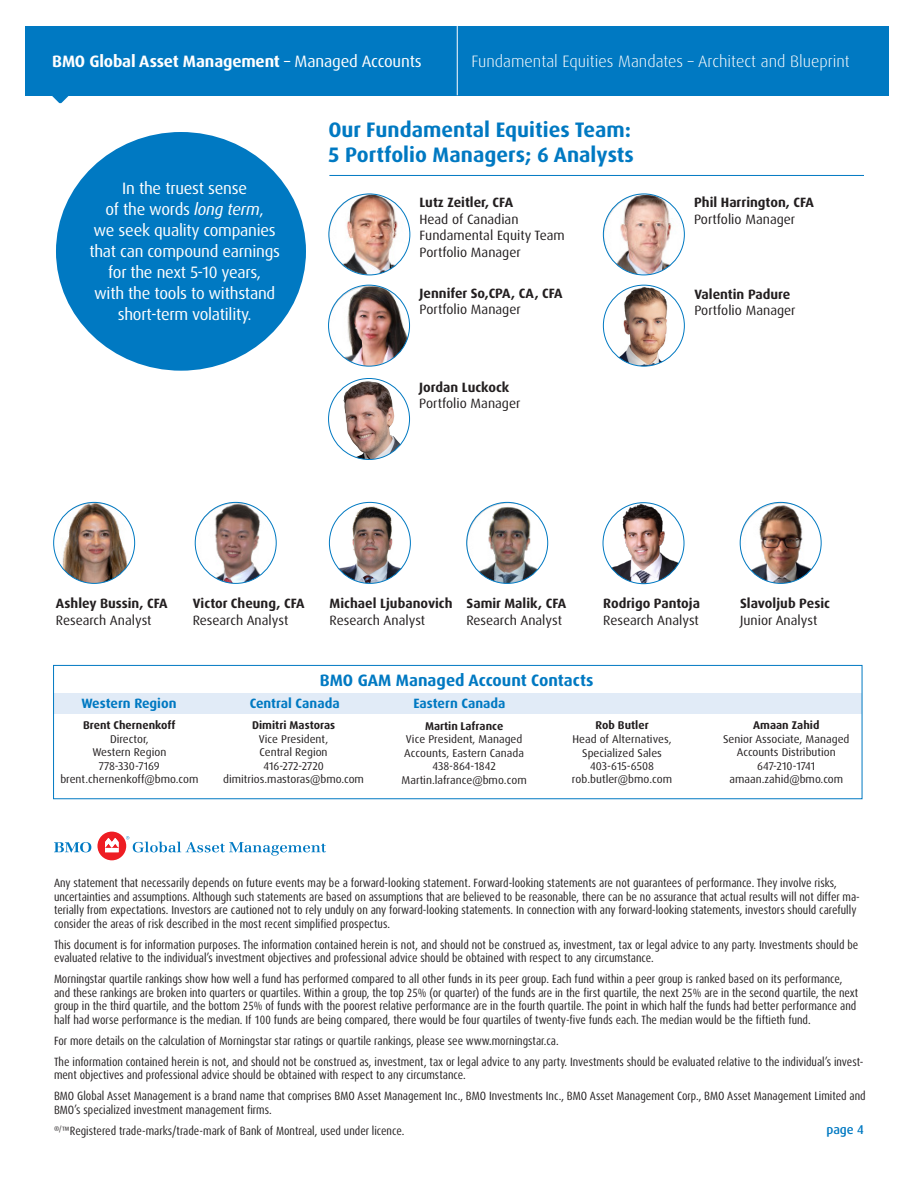
<style>
.page{position:relative;width:918px;height:1188px;background:#fff}
.page>*{position:absolute;margin:0;border:0;box-sizing:border-box;transform-origin:0 0}
.t1{font:700 21px/25.2px "Dax Pro";color:#0079c2}
.t2{font:16.5px/21px "Dax Pro";letter-spacing:-.015em;color:#fff;text-align:center}
.t3{font:300 16.5px "Dax Pro";color:#fff}
.t4{font:700 16.5px "Dax Pro";letter-spacing:-.01em;color:#fff}
.t5{font:700 16.5px "Dax Pro";color:#0079c2}
.t6{font:700 13.5px/16.5px "Dax Pro";color:#231f20}
.t7{font:13.5px/16.5px "Dax Pro";color:#231f20}
.t8{font:13.5px "Dax Pro";letter-spacing:-.01em;color:#fff}
.t9{font:700 13.5px "Dax Pro";color:#0079c2}
.t10{font:500 12.75px "Dax Pro";color:#0079c2}
.t11{font:condensed 12px/13.5px "Dax Pro";color:#231f20}
.t12{font:11.25px/13.5px "Dax Pro";color:#231f20;text-align:center}
.t13{font:700 11.25px "Dax Pro";color:#231f20}
.s1{font-weight:400}
.s2{font-style:italic}
.s3{font-weight:700}
</style>
<div class="page">
<svg style="left:54px;top:842px;width:37px;height:10px"></svg>
<div style="left:97px;top:832px;width:29px;height:28px;background:#ee1d23;border-radius:50%"></div>
<svg style="left:105px;top:838px;width:14px;height:14px"></svg>
<svg style="left:126px;top:836px;width:200px;height:20px"></svg>
<div style="left:25px;top:26px;width:864px;height:69px;background:#0079c2"></div>
<svg style="left:51px;top:95px;width:19px;height:8px"></svg>
<hr style="left:457px;top:23px;width:1px;height:72px;background:#fff">
<img style="left:329px;top:194px;width:81px;height:81px;border-radius:40px">
<div style="left:328px;top:194px;width:82px;height:81px;border:1px solid #0079c2;border-radius:50%"></div>
<img style="left:603px;top:194px;width:81px;height:81px;border-radius:40px">
<div style="left:603px;top:194px;width:82px;height:81px;border:1px solid #0079c2;border-radius:50%"></div>
<div style="left:54px;top:694px;width:808px;height:20px;background:#e1ebf7"></div>
<div style="left:53px;top:665px;width:809px;height:134px;border:1px solid #0079c2"></div>
<div style="left:56px;top:132px;width:250px;height:239px;background:#0079c2;border-radius:50%"></div>
<img style="left:603px;top:285px;width:81px;height:81px;border-radius:40px">
<div style="left:603px;top:285px;width:82px;height:82px;border:1px solid #0079c2;border-radius:50%"></div>
<img style="left:329px;top:378px;width:81px;height:81px;border-radius:40px">
<div style="left:328px;top:378px;width:82px;height:82px;border:1px solid #0079c2;border-radius:50%"></div>
<img style="left:54px;top:502px;width:81px;height:81px;border-radius:40px">
<div style="left:53px;top:502px;width:82px;height:82px;border:1px solid #0079c2;border-radius:50%"></div>
<img style="left:603px;top:503px;width:81px;height:81px;border-radius:40px">
<div style="left:603px;top:502px;width:81px;height:82px;border:1px solid #0079c2;border-radius:50%"></div>
<img style="left:195px;top:502px;width:81px;height:81px;border-radius:40px">
<div style="left:195px;top:502px;width:82px;height:82px;border:1px solid #0079c2;border-radius:50%"></div>
<img style="left:740px;top:502px;width:81px;height:81px;border-radius:40px">
<div style="left:740px;top:502px;width:82px;height:82px;border:1px solid #0079c2;border-radius:50%"></div>
<img style="left:467px;top:502px;width:81px;height:81px;border-radius:40px">
<div style="left:466px;top:502px;width:82px;height:82px;border:1px solid #0079c2;border-radius:50%"></div>
<img style="left:332px;top:502px;width:76px;height:81px">
<div style="left:329px;top:502px;width:82px;height:82px;border:1px solid #0079c2;border-radius:50%"></div>
<img style="left:329px;top:285px;width:81px;height:81px;border-radius:40px">
<div style="left:328px;top:285px;width:82px;height:82px;border:1px solid #0079c2;border-radius:50%"></div>
<hr style="left:329px;top:175px;width:535px;height:1px;background:#0079c2">
<p class="t4" style="left:52px;top:51px;width:371px">BMO Global Asset Management <span class="s1">– Managed Accounts</span></p>
<p class="t3" style="left:471px;top:51px;width:380px">Fundamental Equities Mandates – Architect and Blueprint</p>
<p class="t8" style="left:288px;top:58px;width:336px">BMO Private Sustainable Opportunities Canadian Equity Fund</p>
<p class="t2" style="left:89px;top:178px;width:192px">In the truest sense<br>of the words <span class="s2">long term</span>,<br>we seek quality companies that can compound earnings for the next 5-10 years,<br>with the tools to withstand short-term volatility.</p>
<p class="t1" style="left:328px;top:117px;width:307px">Our Fundamental Equities Team:<br>5 Portfolio Managers; 6 Analysts</p>
<p class="t6" style="left:420px;top:195px;width:95px">Lutz Zeitler, CFA</p>
<p class="t7" style="left:420px;top:211px;width:147px">Head of Canadian<br>Fundamental Equity Team<br>Portfolio Manager</p>
<p class="t6" style="left:420px;top:285px;width:145px">Jennifer So,CPA, CA, CFA</p>
<p class="t7" style="left:420px;top:301px;width:103px">Portfolio Manager</p>
<p class="t6" style="left:419px;top:379px;width:92px">Jordan Luckock</p>
<p class="t7" style="left:419px;top:396px;width:103px">Portfolio Manager</p>
<p class="t6" style="left:694px;top:195px;width:121px">Phil Harrington, CFA<br><span class="s1">Portfolio Manager</span></p>
<p class="t6" style="left:694px;top:286px;width:98px">Valentin Padure</p>
<p class="t7" style="left:694px;top:302px;width:103px">Portfolio Manager</p>
<p class="t6" style="left:56px;top:596px;width:113px">Ashley Bussin, CFA</p>
<p class="t7" style="left:56px;top:612px;width:97px">Research Analyst</p>
<p class="t6" style="left:193px;top:596px;width:113px">Victor Cheung, CFA</p>
<p class="t7" style="left:193px;top:612px;width:97px">Research Analyst</p>
<p class="t6" style="left:330px;top:596px;width:124px">Michael Ljubanovich</p>
<p class="t7" style="left:330px;top:612px;width:97px">Research Analyst</p>
<p class="t6" style="left:466px;top:596px;width:101px">Samir Malik, CFA</p>
<p class="t7" style="left:466px;top:612px;width:97px">Research Analyst</p>
<p class="t6" style="left:603px;top:596px;width:98px">Rodrigo Pantoja</p>
<p class="t7" style="left:603px;top:612px;width:97px">Research Analyst</p>
<p class="t5" style="left:320px;top:670px;width:275px">BMO GAM Managed Account Contacts</p>
<p class="t6" style="left:740px;top:596px;width:91px">Slavoljub Pesic</p>
<p class="t7" style="left:740px;top:612px;width:79px">Junior Analyst</p>
<p class="t9" style="left:81px;top:695px;width:97px">Western Region</p>
<p class="t9" style="left:250px;top:695px;width:92px">Central Canada</p>
<p class="t13" style="left:83px;top:718px;width:94px">Brent Chernenkoff</p>
<p class="t12" style="left:110px;top:732px;width:40px">Director,</p>
<p class="t12" style="left:92px;top:746px;width:75px">Western Region</p>
<p class="t12" style="left:99px;top:759px;width:63px">778-330-7169</p>
<p class="t12" style="left:60px;top:773px;width:140px">brent.chernenkoff@bmo.com</p>
<p class="t13" style="left:252px;top:718px;width:85px">Dimitri Mastoras</p>
<p class="t12" style="left:259px;top:732px;width:71px">Vice President,</p>
<p class="t12" style="left:260px;top:746px;width:70px">Central Region</p>
<p class="t12" style="left:263px;top:759px;width:62px">416-272-2720</p>
<p class="t12" style="left:223px;top:773px;width:142px">dimitrios.mastoras@bmo.com</p>
<p class="t9" style="left:413px;top:695px;width:94px">Eastern Canada</p>
<p class="t12" style="left:402px;top:719px;width:127px"><span class="s3">Martin Lafrance<br></span>Vice President, Managed<br>Accounts, Eastern Canada<br>438-864-1842<br>Martin.lafrance@bmo.com</p>
<p class="t12" style="left:572px;top:719px;width:102px"><span class="s3">Rob Butler<br></span>Head of Alternatives,<br>Specialized Sales<br>403-615-6508 rob.butler@bmo.com</p>
<p class="t13" style="left:753px;top:718px;width:68px">Amaan Zahid</p>
<p class="t12" style="left:723px;top:732px;width:128px">Senior Associate, Managed<br>Accounts Distribution</p>
<p class="t12" style="left:757px;top:759px;width:60px">647-210-1741</p>
<p class="t12" style="left:729px;top:773px;width:115px">amaan.zahid@bmo.com</p>
<p class="t11" style="left:54px;top:876px;width:807px">Any statement that necessarily depends on future events may be a forward-looking statement. Forward-looking statements are not guarantees of performance. They involve risks, uncertainties and assumptions. Although such statements are based on assumptions that are believed to be reasonable, there can be no assurance that actual results will not differ ma&shy;terially from expectations. Investors are cautioned not to rely unduly on any forward-looking statements. In connection with any forward-looking statements, investors should carefully consider the areas of risk described in the most recent simplified prospectus.</p>
<p class="t11" style="left:54px;top:938px;width:806px">This document is for information purposes. The information contained herein is not, and should not be construed as, investment, tax or legal advice to any party. Investments should be evaluated relative to the individual’s investment objectives and professional advice should be obtained with respect to any circumstance.</p>
<p class="t11" style="left:54px;top:972px;width:806px">Morningstar quartile rankings show how well a fund has performed compared to all other funds in its peer group. Each fund within a peer group is ranked based on its performance, and these rankings are broken into quarters or quartiles. Within a group, the top 25% (or quarter) of the funds are in the first quartile, the next 25% are in the second quartile, the next group in the third quartile, and the bottom 25% of funds with the poorest relative performance are in the fourth quartile. The point in which half the funds had better performance and half had worse performance is the median. If 100 funds are being compared, there would be four quartiles of twenty-five funds each. The median would be the fiftieth fund.</p>
<p class="t11" style="left:54px;top:1034px;width:506px">For more details on the calculation of Morningstar star ratings or quartile rankings, please see www.morningstar.ca.</p>
<p class="t11" style="left:54px;top:1055px;width:811px">The information contained herein is not, and should not be construed as, investment, tax or legal advice to any party. Investments should be evaluated relative to the individual’s invest&shy;ment objectives and professional advice should be obtained with respect to any circumstance.</p>
<p class="t11" style="left:54px;top:1089px;width:813px">BMO Global Asset Management is a brand name that comprises BMO Asset Management Inc., BMO Investments Inc., BMO Asset Management Corp., BMO Asset Management Limited and<br>BMO’s specialized investment management firms.</p>
<p class="t11" style="left:54px;top:1124px;width:352px"><sup>®/</sup>™Registered trade-marks/trade-mark of Bank of Montreal, used under licence.</p>
<p class="t10" style="left:826px;top:1122px;width:39px">page 4</p>
</div>
